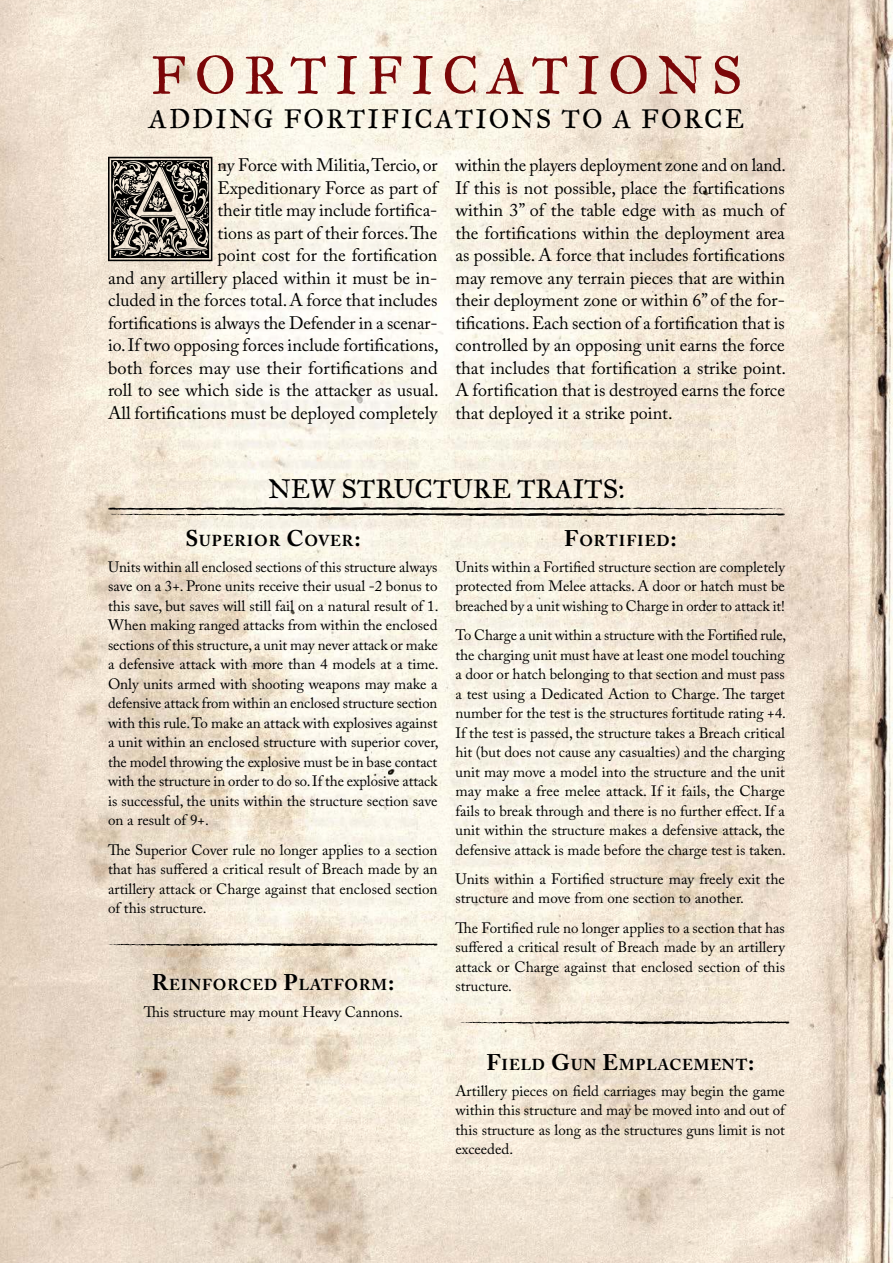
<style>
.page{position:relative;width:893px;height:1263px;background:#fff}
.page>*{position:absolute;margin:0;border:0;box-sizing:border-box;transform-origin:0 0}
.t1{font:130.5px "Goudy Initialen";color:#000}
.t2{font:54px "IM FELL Great Primer Roman";letter-spacing:.155em;color:#7b0708}
.t3{font:27px "IM FELL Great Primer Roman";letter-spacing:.065em;color:#000}
.t4{font:27px "IM FELL Great Primer Roman";color:#000}
.t5{font:18px/22.5px "Adobe Caslon Pro";color:#000;text-align:right}
.t6{font:700 15.75px "Adobe Caslon Pro";letter-spacing:.055em;color:#000}
.t7{font:15px/19.5px "Adobe Caslon Pro";color:#000;text-align:justify}
.s1{font-size:22.5px}
</style>
<div class="page">
<img style="left:0;top:0;width:893px;height:1263px">
<svg style="left:107px;top:507px;width:679px;height:9px;background:#9c978c"></svg>
<svg style="left:108px;top:943px;width:330px;height:3px"></svg>
<svg style="left:460px;top:1021px;width:330px;height:3px"></svg>
<h2 class="t2" style="left:151px;top:43px;width:593px">FORTIFICATIONS</h2>
<h3 class="t3" style="left:149px;top:102px;width:597px">ADDING FORTIFICATIONS TO A FORCE</h3>
<h1 class="t1" style="left:108px;top:140px;width:111px">A</h1>
<p class="t5" style="left:108px;top:156px;width:332px">ny Force with Militia, Tercio, or<br>Expeditionary Force as part of<br>their title may include fortifica-<br>tions as part of their forces. The<br>point cost for the fortification<br>and any artillery placed within it must be in&shy;cluded in the forces total. A force that includes fortifications is always the Defender in a scenar&shy;io. If two opposing forces include fortifications, both forces may use their fortifications and roll to see which side is the attacker as usual.<br>All fortifications must be deployed completely</p>
<p class="t5" style="left:455px;top:156px;width:332px;text-align:justify">within the players deployment zone and on land.<br>If this is not possible, place the fortifications within 3” of the table edge with as much of the fortifications within the deployment area as possible. A force that includes fortifications may remove any terrain pieces that are within their deployment zone or within 6” of the for&shy;tifications. Each section of a fortification that is controlled by an opposing unit earns the force that includes that fortification a strike point.<br>A fortification that is destroyed earns the force that deployed it a strike point.</p>
<h3 class="t4" style="left:268px;top:473px;width:358px">NEW STRUCTURE TRAITS:</h3>
<p class="t6" style="left:185px;top:531px;width:177px"><span class="s1">S</span>UPERIOR <span class="s1">C</span>OVER<span class="s1">:</span></p>
<p class="t7" style="left:108px;top:559px;width:332px">Units within all enclosed sections of this structure always save on a 3+. Prone units receive their usual -2 bonus to this save, but saves will still fail on a natural result of 1.<br>When making ranged attacks from within the enclosed sections of this structure, a unit may never attack or make a defensive attack with more than 4 models at a time.<br>Only units armed with shooting weapons may make a defensive attack from within an enclosed structure section with this rule. To make an attack with explosives against a unit within an enclosed structure with superior cover, the model throwing the explosive must be in base contact with the structure in order to do so. If the explosive attack is successful, the units within the structure section save on a result of 9+.</p>
<p class="t7" style="left:108px;top:841px;width:331px">The Superior Cover rule no longer applies to a section that has suffered a critical result of Breach made by an artillery attack or Charge against that enclosed section of this structure.</p>
<p class="t6" style="left:152px;top:976px;width:244px"><span class="s1">R</span>EINFORCED <span class="s1">P</span>LATFORM<span class="s1">:</span></p>
<p class="t7" style="left:144px;top:1003px;width:261px">This structure may mount Heavy Cannons.</p>
<p class="t6" style="left:564px;top:531px;width:114px"><span class="s1">F</span>ORTIFIED<span class="s1">:</span></p>
<p class="t7" style="left:455px;top:559px;width:331px">Units within a Fortified structure section are completely protected from Melee attacks. A door or hatch must be breached by a unit wishing to Charge in order to attack it!</p>
<p class="t7" style="left:455px;top:627px;width:332px">To Charge a unit within a structure with the Fortified rule, the charging unit must have at least one model touching a door or hatch belonging to that section and must pass a test using a Dedicated Action to Charge. The target number for the test is the structures fortitude rating +4.<br>If the test is passed, the structure takes a Breach critical hit (but does not cause any casualties) and the charging unit may move a model into the structure and the unit may make a free melee attack. If it fails, the Charge fails to break through and there is no further effect. If a unit within the structure makes a defensive attack, the defensive attack is made before the charge test is taken.</p>
<p class="t7" style="left:455px;top:871px;width:331px">Units within a Fortified structure may freely exit the structure and move from one section to another.</p>
<p class="t7" style="left:455px;top:919px;width:331px">The Fortified rule no longer applies to a section that has suffered a critical result of Breach made by an artillery attack or Charge against that enclosed section of this structure.</p>
<p class="t6" style="left:487px;top:1055px;width:270px"><span class="s1">F</span>IELD <span class="s1">G</span>UN <span class="s1">E</span>MPLACEMENT<span class="s1">:</span></p>
<p class="t7" style="left:455px;top:1082px;width:331px">Artillery pieces on field carriages may begin the game within this structure and may be moved into and out of this structure as long as the structures guns limit is not exceeded.</p>
</div>
